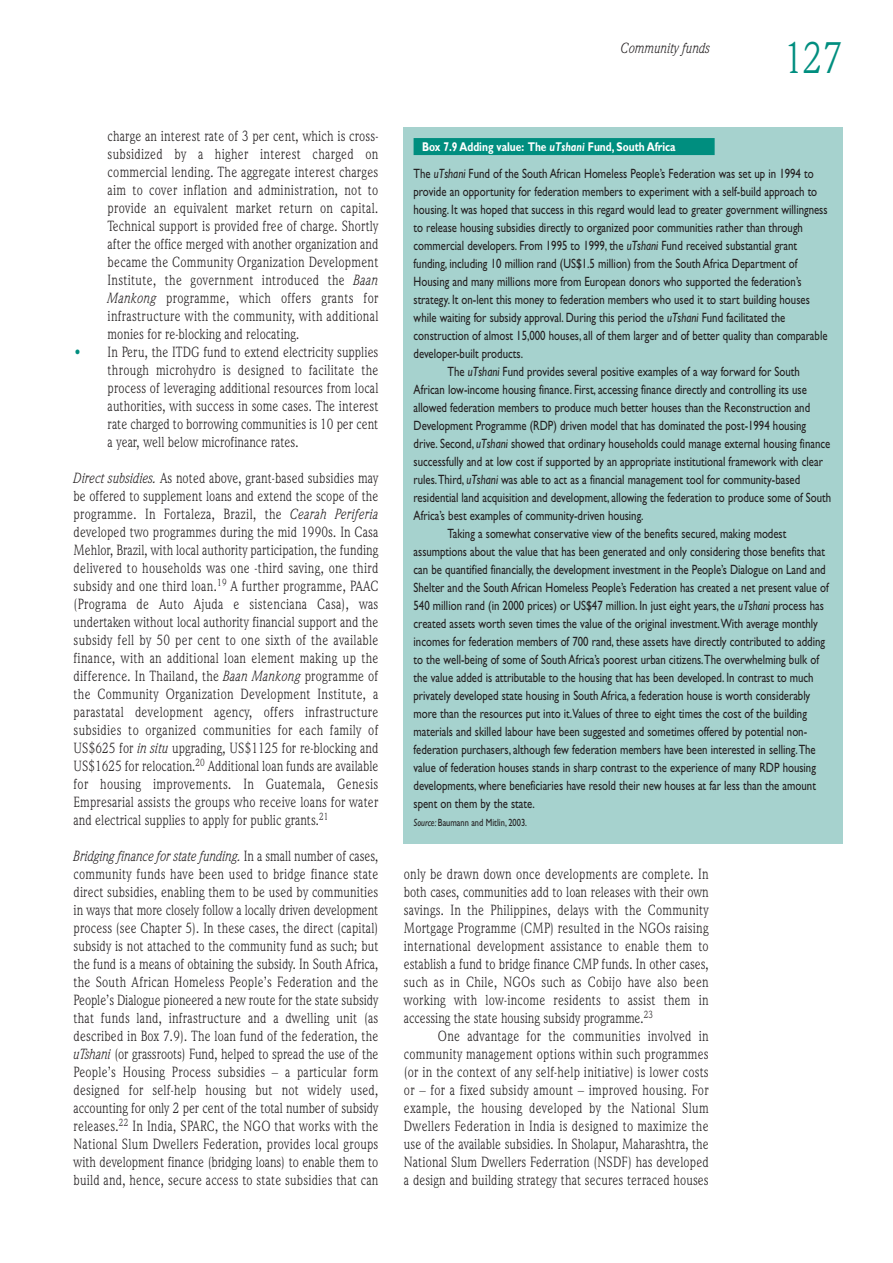
<style>
.page{position:relative;width:893px;height:1263px;background:#fff}
.page>*{position:absolute;margin:0;border:0;box-sizing:border-box;transform-origin:0 0}
.t1{font:45px "Weidemann IT Cby BT";color:#008e7f;scale:.85 1}
.t2{font:15px/18px "Weidemann IT Cby BT";color:#231f20;text-align:justify;scale:.85 1}
.t3{font:italic 15px "Weidemann IT Cby BT";color:#231f20;scale:.85 1}
.t4{font:13.5px "Gill Sans";color:#231f20;scale:.8 1}
.t5{font:700 12.75px "Gill Sans";color:#fff;scale:.8 1}
.t6{font:10.5px "Gill Sans";color:#231f20;scale:.8 1}
.s1{font-style:italic}
.s2{font-size:16.5px;color:#008e7f}
</style>
<div class="page">
<div style="left:403px;top:128px;width:439px;height:716px;background:#a6d2ce"></div>
<div style="left:413px;top:138px;width:301px;height:17px;background:#008e7f"></div>
<p class="t2" style="left:108px;top:128px;width:320px">charge an interest rate of 3 per cent, which is cross&shy;subsidized by a higher interest charged on commercial lending. The aggregate interest charges aim to cover inflation and administration, not to provide an equivalent market return on capital.<br>Technical support is provided free of charge. Shortly after the office merged with another organization and became the Community Organization Development Institute, the government introduced the <span class="s1">Baan Mankong</span> programme, which offers grants for infrastructure with the community, with additional monies for re-blocking and relocating.</p>
<p class="t2" style="left:108px;top:344px;width:320px;text-indent:-34px"><span class="s2">•</span> In Peru, the ITDG fund to extend electricity supplies through microhydro is designed to facilitate the process of leveraging additional resources from local authorities, with success in some cases. The interest rate charged to borrowing communities is 10 per cent a year, well below microfinance rates.</p>
<p class="t2" style="left:74px;top:470px;width:360px"><span class="s1">Direct subsidies.</span> As noted above, grant-based subsidies may be offered to supplement loans and extend the scope of the programme. In Fortaleza, Brazil, the <span class="s1">Cearah Periferia </span>developed two programmes during the mid 1990s. In Casa Mehlor, Brazil, with local authority participation, the funding delivered to households was one -third saving, one third subsidy and one third loan.<sup>19</sup> A further programme, PAAC (Programa de Auto Ajuda e sistenciana Casa), was undertaken without local authority financial support and the subsidy fell by 50 per cent to one sixth of the available finance, with an additional loan element making up the difference. In Thailand, the <span class="s1">Baan Mankong</span> programme of the Community Organization Development Institute, a parastatal development agency, offers infrastructure subsidies to organized communities for each family of US$625 for <span class="s1">in situ</span> upgrading, US$1125 for re-blocking and US$1625 for relocation.<sup>20</sup> Additional loan funds are available for housing improvements. In Guatemala, Genesis Empresarial assists the groups who receive loans for water and electrical supplies to apply for public grants.<sup>21</sup></p>
<p class="t2" style="left:74px;top:848px;width:360px"><span class="s1">Bridging finance for state funding.</span> In a small number of cases, community funds have been used to bridge finance state direct subsidies, enabling them to be used by communities in ways that more closely follow a locally driven development process (see Chapter 5). In these cases, the direct (capital) subsidy is not attached to the community fund as such; but the fund is a means of obtaining the subsidy. In South Africa, the South African Homeless People’s Federation and the People’s Dialogue pioneered a new route for the state subsidy that funds land, infrastructure and a dwelling unit (as described in Box 7.9). The loan fund of the federation, the <span class="s1">uTshani</span> (or grassroots) Fund, helped to spread the use of the People’s Housing Process subsidies – a particular form designed for self-help housing but not widely used, accounting for only 2 per cent of the total number of subsidy releases.<sup>22</sup> In India, SPARC, the NGO that works with the National Slum Dwellers Federation, provides local groups with development finance (bridging loans) to enable them to build and, hence, secure access to state subsidies that can</p>
<p class="t3" style="left:621px;top:42px;width:107px">Community funds</p>
<h1 class="t1" style="left:783px;top:41px;width:70px">127</h1>
<p class="t5" style="left:422px;top:142px;width:318px">Box 7.9 Adding value: The <span class="s1">uTshani</span> Fund, South Africa</p>
<p class="t4" style="left:413px;top:169px;width:501px">The <span class="s1">uTshani</span> Fund of the South African Homeless People’s Federation was set up in 1994 to</p>
<p class="t4" style="left:413px;top:187px;width:506px">provide an opportunity for federation members to experiment with a self-build approach to</p>
<p class="t4" style="left:413px;top:205px;width:519px">housing. It was hoped that success in this regard would lead to greater government willingness</p>
<p class="t4" style="left:413px;top:223px;width:488px">to release housing subsidies directly to organized poor communities rather than through</p>
<p class="t4" style="left:413px;top:241px;width:481px">commercial developers. From 1995 to 1999, the <span class="s1">uTshani</span> Fund received substantial grant</p>
<p class="t4" style="left:413px;top:259px;width:481px">funding, including 10 million rand (US$1.5 million) from the South Africa Department of</p>
<p class="t4" style="left:413px;top:277px;width:486px">Housing and many millions more from European donors who supported the federation’s</p>
<p class="t4" style="left:413px;top:295px;width:497px">strategy. It on-lent this money to federation members who used it to start building houses</p>
<p class="t4" style="left:413px;top:313px;width:466px">while waiting for subsidy approval. During this period the <span class="s1">uTshani</span> Fund facilitated the</p>
<p class="t4" style="left:413px;top:331px;width:519px">construction of almost 15,000 houses, all of them larger and of better quality than comparable</p>
<p class="t4" style="left:413px;top:349px;width:138px">developer-built products.</p>
<p class="t4" style="left:447px;top:367px;width:442px">The <span class="s1">uTshani</span> Fund provides several positive examples of a way forward for South</p>
<p class="t4" style="left:413px;top:385px;width:493px">African low-income housing finance. First, accessing finance directly and controlling its use</p>
<p class="t4" style="left:413px;top:403px;width:497px">allowed federation members to produce much better houses than the Reconstruction and</p>
<p class="t4" style="left:413px;top:421px;width:492px">Development Programme (RDP) driven model that has dominated the post-1994 housing</p>
<p class="t4" style="left:413px;top:439px;width:522px">drive. Second, <span class="s1">uTshani</span> showed that ordinary households could manage external housing finance</p>
<p class="t4" style="left:413px;top:457px;width:513px">successfully and at low cost if supported by an appropriate institutional framework with clear</p>
<p class="t4" style="left:413px;top:475px;width:485px">rules.Third, <span class="s1">uTshani</span> was able to act as a financial management tool for community-based</p>
<p class="t4" style="left:413px;top:493px;width:523px">residential land acquisition and development, allowing the federation to produce some of South</p>
<p class="t4" style="left:413px;top:511px;width:289px">Africa’s best examples of community-driven housing.</p>
<p class="t4" style="left:447px;top:529px;width:425px">Taking a somewhat conservative view of the benefits secured, making modest</p>
<p class="t4" style="left:413px;top:547px;width:515px">assumptions about the value that has been generated and only considering those benefits that</p>
<p class="t4" style="left:413px;top:565px;width:517px">can be quantified financially, the development investment in the People’s Dialogue on Land and</p>
<p class="t4" style="left:413px;top:583px;width:520px">Shelter and the South African Homeless People’s Federation has created a net present value of</p>
<p class="t4" style="left:413px;top:601px;width:514px">540 million rand (in 2000 prices) or US$47 million. In just eight years, the <span class="s1">uTshani</span> process has</p>
<p class="t4" style="left:413px;top:619px;width:507px">created assets worth seven times the value of the original investment.With average monthly</p>
<p class="t4" style="left:413px;top:637px;width:516px">incomes for federation members of 700 rand, these assets have directly contributed to adding</p>
<p class="t4" style="left:413px;top:655px;width:508px">to the well-being of some of South Africa’s poorest urban citizens.The overwhelming bulk of</p>
<p class="t4" style="left:413px;top:673px;width:501px">the value added is attributable to the housing that has been developed. In contrast to much</p>
<p class="t4" style="left:413px;top:691px;width:497px">privately developed state housing in South Africa, a federation house is worth considerably</p>
<p class="t4" style="left:413px;top:709px;width:493px">more than the resources put into it.Values of three to eight times the cost of the building</p>
<p class="t4" style="left:413px;top:727px;width:493px">materials and skilled labour have been suggested and sometimes offered by potential non-</p>
<p class="t4" style="left:413px;top:745px;width:504px">federation purchasers, although few federation members have been interested in selling.The</p>
<p class="t4" style="left:413px;top:763px;width:504px">value of federation houses stands in sharp contrast to the experience of many RDP housing</p>
<p class="t4" style="left:413px;top:781px;width:504px">developments, where beneficiaries have resold their new houses at far less than the amount</p>
<p class="t4" style="left:413px;top:799px;width:153px">spent on them by the state.</p>
<p class="t6" style="left:413px;top:818px;width:143px"><span class="s1">Source:</span> Baumann and Mitlin, 2003.</p>
<p class="t2" style="left:404px;top:866px;width:360px">only be drawn down once developments are complete. In both cases, communities add to loan releases with their own savings. In the Philippines, delays with the Community Mortgage Programme (CMP) resulted in the NGOs raising international development assistance to enable them to establish a fund to bridge finance CMP funds. In other cases, such as in Chile, NGOs such as Cobijo have also been working with low-income residents to assist them in accessing the state housing subsidy programme.<sup>23</sup></p>
<p class="t2" style="left:404px;top:1028px;width:360px;text-indent:34px">One advantage for the communities involved in community management options within such programmes (or in the context of any self-help initiative) is lower costs or – for a fixed subsidy amount – improved housing. For example, the housing developed by the National Slum Dwellers Federation in India is designed to maximize the use of the available subsidies. In Sholapur, Maharashtra, the National Slum Dwellers Federration (NSDF) has developed a design and building strategy that secures terraced houses</p>
</div>
